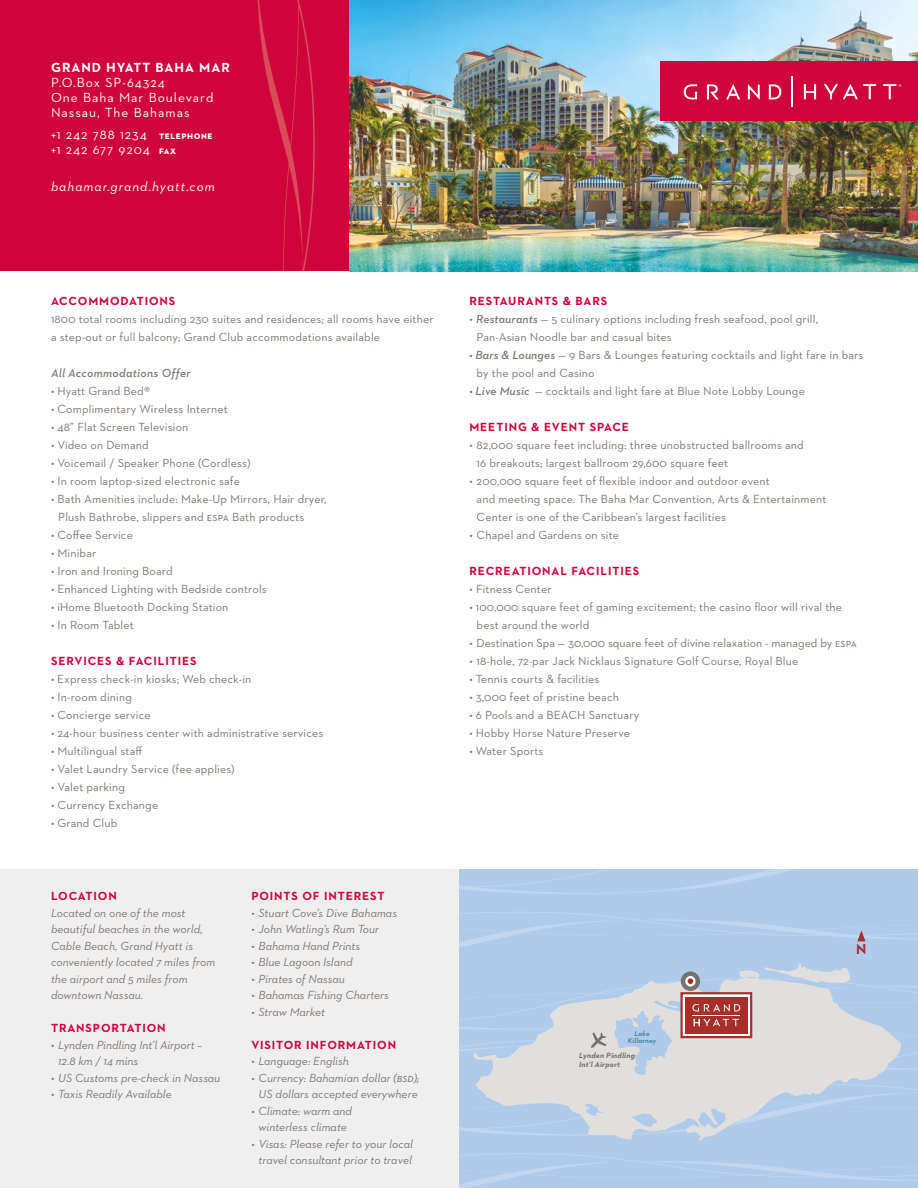
<style>
.page{position:relative;width:918px;height:1188px;background:#fff}
.page>*{position:absolute;margin:0;border:0;box-sizing:border-box;transform-origin:0 0}
.t1{font:700 14.7px "Neutraface 2 Text";color:#a62f2b}
.t2{font:13.5px/15px "Neutraface 2 Text";letter-spacing:.075em;color:#fff}
.t3{font:italic 13.5px "Neutraface 2 Text";letter-spacing:.075em;color:#fff}
.t4{font:700 13.5px "Neutraface 2 Text";letter-spacing:.075em;color:#fff}
.t5{font:12px/18px "Neutraface 2 Text";letter-spacing:.01em;color:#7f7772}
.t6{font:italic 12px/16.5px "Neutraface 2 Text";color:#7f7772;text-align:center}
.t7{font:700 12px "Neutraface 2 Text";letter-spacing:.075em;color:#d0043c}
.t8{font:italic 600 12px "Neutraface 2 Text";letter-spacing:.025em;color:#7f7772}
.t9{font:italic 700 7.8px/8.9px "Neutraface 2 Text";letter-spacing:.025em;color:#77716d}
.t10{font:italic 600 7.35px/6.9px "Neutraface 2 Text";letter-spacing:.025em;color:#407897;text-align:center}
.s1{font-weight:700;font-size:10.5px}
.s2{font-style:normal}
.s3{font-family:"Arial";font-size:9px}
.s4{font-weight:600;font-style:italic}
</style>
<div class="page">
<div style="left:0;top:0;width:350px;height:271px;background:#d0043c"></div>
<svg style="left:257px;top:0;width:58px;height:271px"></svg>
<img style="left:350px;top:0;width:568px;height:271px">
<div style="left:0;top:870px;width:459px;height:318px;background:#f0efef"></div>
<svg style="left:459px;top:870px;width:459px;height:318px;background:#bdcee3"></svg>
<div style="left:660px;top:62px;width:258px;height:59px;background:#d0043c"></div>
<hr style="left:792px;top:77px;width:1px;height:30px;background:#fff">
<svg style="left:684px;top:84px;width:97px;height:16px"></svg>
<svg style="left:804px;top:84px;width:12px;height:15px"></svg>
<svg style="left:824px;top:84px;width:77px;height:15px"></svg>
<p class="t4" style="left:51px;top:59px;width:180px">GRAND HYATT BAHA MAR</p>
<p class="t2" style="left:51px;top:75px;width:164px">P.O.Box SP-64324<br>One Baha Mar Boulevard<br>Nassau, The Bahamas</p>
<p class="t2" style="left:51px;top:127px;width:163px">+1 242 788 1234 <span class="s1">telephone </span>+1 242 677 9204 <span class="s1">fax</span></p>
<p class="t3" style="left:51px;top:178px;width:165px">bahamar.grand.hyatt.com</p>
<p class="t7" style="left:51px;top:294px;width:126px">ACCOMMODATIONS</p>
<p class="t5" style="left:51px;top:310px;width:384px">1800 total rooms including 230 suites and residences; all rooms have either a step-out or full balcony; Grand Club accommodations available</p>
<p class="t8" style="left:51px;top:366px;width:141px">All Accommodations Offer</p>
<p class="t5" style="left:51px;top:382px;width:101px">• Hyatt Grand Bed®</p>
<p class="t5" style="left:51px;top:400px;width:178px">• Complimentary Wireless Internet</p>
<p class="t5" style="left:51px;top:418px;width:139px">• 48” Flat Screen Television</p>
<p class="t5" style="left:51px;top:436px;width:99px">• Video on Demand</p>
<p class="t5" style="left:51px;top:454px;width:201px">• Voicemail / Speaker Phone (Cordless)</p>
<p class="t5" style="left:51px;top:472px;width:190px">• In room laptop-sized electronic safe</p>
<p class="t5" style="left:58px;top:490px;width:270px;text-indent:-7px">• Bath Amenities include: Make-Up Mirrors, Hair dryer,<br>Plush Bathrobe, slippers and espa Bath products</p>
<p class="t5" style="left:51px;top:526px;width:83px">• Coffee Service</p>
<p class="t5" style="left:51px;top:544px;width:47px">• Minibar</p>
<p class="t5" style="left:51px;top:562px;width:123px">• Iron and Ironing Board</p>
<p class="t5" style="left:51px;top:580px;width:217px">• Enhanced Lighting with Bedside controls</p>
<p class="t5" style="left:51px;top:598px;width:179px">• iHome Bluetooth Docking Station</p>
<p class="t5" style="left:51px;top:616px;width:84px">• In Room Tablet</p>
<p class="t7" style="left:51px;top:654px;width:147px">SERVICES &amp; FACILITIES</p>
<p class="t5" style="left:51px;top:670px;width:202px">• Express check-in kiosks; Web check-in</p>
<p class="t5" style="left:51px;top:688px;width:82px">• In-room dining</p>
<p class="t5" style="left:51px;top:706px;width:101px">• Concierge service</p>
<p class="t5" style="left:51px;top:724px;width:274px">• 24-hour business center with administrative services</p>
<p class="t5" style="left:51px;top:742px;width:93px">• Multilingual staff</p>
<p class="t5" style="left:51px;top:760px;width:185px">• Valet Laundry Service (fee applies)</p>
<p class="t5" style="left:51px;top:778px;width:75px">• Valet parking</p>
<p class="t5" style="left:51px;top:796px;width:109px">• Currency Exchange</p>
<p class="t5" style="left:51px;top:814px;width:68px">• Grand Club</p>
<p class="t7" style="left:51px;top:889px;width:67px">LOCATION</p>
<p class="t6" style="left:51px;top:904px;width:166px;text-align:left">Located on one of the most beautiful beaches in the world,<br>Cable Beach, Grand Hyatt is conveniently located 7 miles from the airport and 5 miles from downtown Nassau.</p>
<p class="t7" style="left:51px;top:1021px;width:116px">TRANSPORTATION</p>
<p class="t6" style="left:58px;top:1036px;width:145px;text-align:left;text-indent:-7px"><span class="s2">•</span> Lynden Pindling Int’l Airport –<br>12.8 km / 14 mins</p>
<p class="t6" style="left:51px;top:1069px;width:171px"><span class="s2">•</span> US Customs pre-check in Nassau</p>
<p class="t6" style="left:51px;top:1086px;width:122px"><span class="s2">•</span> Taxis Readily Available</p>
<p class="t7" style="left:251px;top:889px;width:135px">POINTS OF INTEREST</p>
<p class="t6" style="left:251px;top:904px;width:147px"><span class="s2">•</span> Stuart Cove’s Dive Bahamas</p>
<p class="t6" style="left:251px;top:921px;width:129px"><span class="s2">•</span> John Watling’s Rum Tour</p>
<p class="t6" style="left:251px;top:937px;width:111px"><span class="s2">•</span> Bahama Hand Prints</p>
<p class="t6" style="left:251px;top:954px;width:103px"><span class="s2">•</span> Blue Lagoon Island</p>
<p class="t6" style="left:251px;top:970px;width:95px"><span class="s2">•</span> Pirates of Nassau</p>
<p class="t6" style="left:251px;top:987px;width:139px"><span class="s2">•</span> Bahamas Fishing Charters</p>
<p class="t6" style="left:251px;top:1003px;width:75px"><span class="s2">•</span> Straw Market</p>
<p class="t7" style="left:251px;top:1037px;width:146px">VISITOR INFORMATION</p>
<p class="t6" style="left:251px;top:1053px;width:99px"><span class="s2">•</span> Language: English</p>
<p class="t6" style="left:251px;top:1069px;width:170px">• Currency: Bahamian dollar (bsd);<br>US dollars accepted everywhere</p>
<p class="t6" style="left:251px;top:1102px;width:102px">• Climate: warm and winterless climate</p>
<p class="t6" style="left:251px;top:1135px;width:163px">• Visas: Please refer to your local travel consultant prior to travel</p>
<p class="t7" style="left:469px;top:294px;width:139px">RESTAURANTS &amp; BARS</p>
<p class="t5" style="left:477px;top:310px;width:343px;text-indent:-7px"><span class="s3">•</span> <span class="s4">Restaurants</span> — 5 culinary options including fresh seafood, pool grill,<br>Pan-Asian Noodle bar and casual bites</p>
<p class="t5" style="left:477px;top:346px;width:388px;text-indent:-7px"><span class="s4">• Bars &amp; Lounges</span> — 9 Bars &amp; Lounges featuring cocktails and light fare in bars by the pool and Casino</p>
<p class="t5" style="left:469px;top:382px;width:337px"><span class="s4">• Live Music</span> — cocktails and light fare at Blue Note Lobby Lounge</p>
<p class="t7" style="left:469px;top:420px;width:161px">MEETING &amp; EVENT SPACE</p>
<p class="t5" style="left:477px;top:436px;width:329px;text-indent:-7px"><span class="s3">•</span> 82,000 square feet including: three unobstructed ballrooms and<br>16 breakouts; largest ballroom 29,600 square feet</p>
<p class="t5" style="left:477px;top:472px;width:351px;text-indent:-7px">• 200,000 square feet of flexible indoor and outdoor event<br>and meeting space. The Baha Mar Convention, Arts &amp; Entertainment<br>Center is one of the Caribbean’s largest facilities</p>
<p class="t5" style="left:469px;top:526px;width:151px">• Chapel and Gardens on site</p>
<p class="t7" style="left:469px;top:564px;width:171px">RECREATIONAL FACILITIES</p>
<p class="t5" style="left:469px;top:580px;width:84px"><span class="s3">•</span> Fitness Center</p>
<p class="t5" style="left:477px;top:598px;width:367px;text-indent:-7px">• 100,000 square feet of gaming excitement; the casino floor will rival the best around the world</p>
<p class="t5" style="left:469px;top:634px;width:389px">• Destination Spa — 30,000 square feet of divine relaxation - managed by espa</p>
<p class="t5" style="left:469px;top:652px;width:330px">• 18-hole, 72-par Jack Nicklaus Signature Golf Course, Royal Blue</p>
<p class="t5" style="left:469px;top:670px;width:132px">• Tennis courts &amp; facilities</p>
<p class="t5" style="left:469px;top:688px;width:151px">• 3,000 feet of pristine beach</p>
<p class="t5" style="left:469px;top:706px;width:172px">• 6 Pools and a BEACH Sanctuary</p>
<p class="t5" style="left:469px;top:724px;width:162px">• Hobby Horse Nature Preserve</p>
<p class="t5" style="left:469px;top:742px;width:76px">• Water Sports</p>
<p class="t10" style="left:628px;top:1030px;width:30px">Lake<br>Killarney</p>
<p class="t9" style="left:579px;top:1051px;width:57px">Lynden Pindling<br>Int’l Airport</p>
<p class="t1" style="left:856px;top:940px;width:12px">N</p>
</div>
